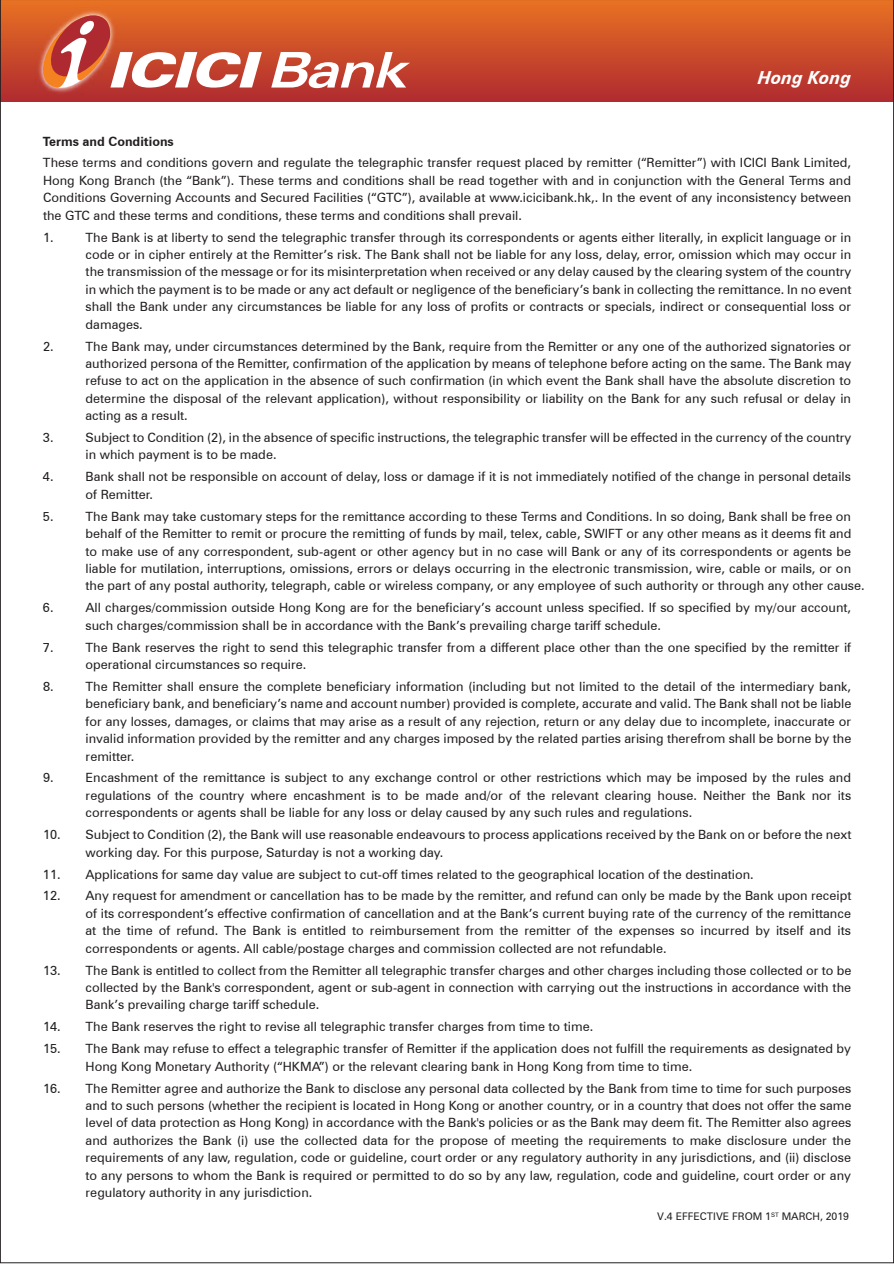
<style>
.page{position:relative;width:894px;height:1264px;background:#fff}
.page>*{position:absolute;margin:0;border:0;box-sizing:border-box;transform-origin:0 0}
.t1{font:italic 700 18px "Zurich BT";color:#fff}
.t2{font:12.75px/17.4px "Zurich BT";color:#231f20;text-align:justify}
.t3{font:700 12.75px "Zurich BT";color:#231f20}
.t4{font:10.5px "Zurich BT";color:#231f20}
</style>
<div class="page">
<div style="left:0;top:0;width:894px;height:102px;background:linear-gradient(to bottom,#e87123,#b02a30)"></div>
<svg style="left:271px;top:52px;width:139px;height:36px"></svg>
<img style="left:35px;top:8px;width:83px;height:87px">
<svg style="left:38px;top:10px;width:224px;height:83px"></svg>
<h1 class="t1" style="left:758px;top:66px;width:95px">Hong Kong</h1>
<p class="t3" style="left:43px;top:133px;width:132px">Terms and Conditions</p>
<p class="t2" style="left:43px;top:154px;width:809px">These terms and conditions govern and regulate the telegraphic transfer request placed by remitter (“Remitter”) with ICICI Bank Limited, Hong Kong Branch (the “Bank”). These terms and conditions shall be read together with and in conjunction with the General Terms and Conditions Governing Accounts and Secured Facilities (“GTC”), available at www.icicibank.hk,. In the event of any inconsistency between the GTC and these terms and conditions, these terms and conditions shall prevail.</p>
<p class="t2" style="left:43px;top:228px;width:12px">1.</p>
<p class="t2" style="left:86px;top:228px;width:767px">The Bank is at liberty to send the telegraphic transfer through its correspondents or agents either literally, in explicit language or in code or in cipher entirely at the Remitter’s risk. The Bank shall not be liable for any loss, delay, error, omission which may occur in the transmission of the message or for its misinterpretation when received or any delay caused by the clearing system of the country in which the payment is to be made or any act default or negligence of the beneficiary’s bank in collecting the remittance. In no event shall the Bank under any circumstances be liable for any loss of profits or contracts or specials, indirect or consequential loss or damages.</p>
<p class="t2" style="left:43px;top:337px;width:12px">2.</p>
<p class="t2" style="left:85px;top:337px;width:767px">The Bank may, under circumstances determined by the Bank, require from the Remitter or any one of the authorized signatories or authorized persona of the Remitter, confirmation of the application by means of telephone before acting on the same. The Bank may refuse to act on the application in the absence of such confirmation (in which event the Bank shall have the absolute discretion to determine the disposal of the relevant application), without responsibility or liability on the Bank for any such refusal or delay in acting as a result.</p>
<p class="t2" style="left:43px;top:429px;width:12px">3.</p>
<p class="t2" style="left:85px;top:429px;width:767px">Subject to Condition (2), in the absence of specific instructions, the telegraphic transfer will be effected in the currency of the country in which payment is to be made.</p>
<p class="t2" style="left:43px;top:468px;width:12px">4.</p>
<p class="t2" style="left:85px;top:468px;width:767px">Bank shall not be responsible on account of delay, loss or damage if it is not immediately notified of the change in personal details of Remitter.</p>
<p class="t2" style="left:43px;top:507px;width:12px">5.</p>
<p class="t2" style="left:85px;top:507px;width:780px;text-align:left">The Bank may take customary steps for the remittance according to these Terms and Conditions. In so doing, Bank shall be free on behalf of the Remitter to remit or procure the remitting of funds by mail, telex, cable, SWIFT or any other means as it deems fit and to make use of any correspondent, sub-agent or other agency but in no case will Bank or any of its correspondents or agents be liable for mutilation, interruptions, omissions, errors or delays occurring in the electronic transmission, wire, cable or mails, or on the part of any postal authority, telegraph, cable or wireless company, or any employee of such authority or through any other cause.</p>
<p class="t2" style="left:43px;top:599px;width:12px">6.</p>
<p class="t2" style="left:85px;top:599px;width:767px">All charges/commission outside Hong Kong are for the beneficiary’s account unless specified. If so specified by my/our account, such charges/commission shall be in accordance with the Bank’s prevailing charge tariff schedule.</p>
<p class="t2" style="left:43px;top:638px;width:12px">7.</p>
<p class="t2" style="left:85px;top:638px;width:767px">The Bank reserves the right to send this telegraphic transfer from a different place other than the one specified by the remitter if operational circumstances so require.</p>
<p class="t2" style="left:43px;top:677px;width:12px">8.</p>
<p class="t2" style="left:85px;top:677px;width:767px">The Remitter shall ensure the complete beneficiary information (including but not limited to the detail of the intermediary bank, beneficiary bank, and beneficiary’s name and account number) provided is complete, accurate and valid. The Bank shall not be liable for any losses, damages, or claims that may arise as a result of any rejection, return or any delay due to incomplete, inaccurate or invalid information provided by the remitter and any charges imposed by the related parties arising therefrom shall be borne by the remitter.</p>
<p class="t2" style="left:43px;top:769px;width:12px">9.</p>
<p class="t2" style="left:86px;top:769px;width:767px">Encashment of the remittance is subject to any exchange control or other restrictions which may be imposed by the rules and regulations of the country where encashment is to be made and/or of the relevant clearing house. Neither the Bank nor its correspondents or agents shall be liable for any loss or delay caused by any such rules and regulations.</p>
<p class="t2" style="left:85px;top:826px;width:767px;text-indent:-42px">10. Subject to Condition (2), the Bank will use reasonable endeavours to process applications received by the Bank on or before the next working day. For this purpose, Saturday is not a working day.</p>
<p class="t2" style="left:43px;top:865px;width:712px">11. Applications for same day value are subject to cut-off times related to the geographical location of the destination.</p>
<p class="t2" style="left:86px;top:887px;width:767px;text-indent:-43px">12. Any request for amendment or cancellation has to be made by the remitter, and refund can only be made by the Bank upon receipt of its correspondent’s effective confirmation of cancellation and at the Bank’s current buying rate of the currency of the remittance at the time of refund. The Bank is entitled to reimbursement from the remitter of the expenses so incurred by itself and its correspondents or agents. All cable/postage charges and commission collected are not refundable.</p>
<p class="t2" style="left:86px;top:961px;width:767px;text-indent:-43px">13. The Bank is entitled to collect from the Remitter all telegraphic transfer charges and other charges including those collected or to be collected by the Bank's correspondent, agent or sub-agent in connection with carrying out the instructions in accordance with the Bank’s prevailing charge tariff schedule.</p>
<p class="t2" style="left:43px;top:1018px;width:551px">14. The Bank reserves the right to revise all telegraphic transfer charges from time to time.</p>
<p class="t2" style="left:86px;top:1040px;width:767px;text-indent:-43px">15. The Bank may refuse to effect a telegraphic transfer of Remitter if the application does not fulfill the requirements as designated by<br>Hong Kong Monetary Authority (“HKMA”) or the relevant clearing bank in Hong Kong from time to time.</p>
<p class="t2" style="left:86px;top:1079px;width:767px;text-indent:-42px">16. The Remitter agree and authorize the Bank to disclose any personal data collected by the Bank from time to time for such purposes and to such persons (whether the recipient is located in Hong Kong or another country, or in a country that does not offer the same level of data protection as Hong Kong) in accordance with the Bank's policies or as the Bank may deem fit. The Remitter also agrees and authorizes the Bank (i) use the collected data for the propose of meeting the requirements to make disclosure under the requirements of any law, regulation, code or guideline, court order or any regulatory authority in any jurisdictions, and (ii) disclose to any persons to whom the Bank is required or permitted to do so by any law, regulation, code and guideline, court order or any regulatory authority in any jurisdiction.</p>
<p class="t4" style="left:657px;top:1210px;width:193px">V.4 EFFECTIVE FROM 1<sup>ST</sup> MARCH, 2019</p>
</div>
